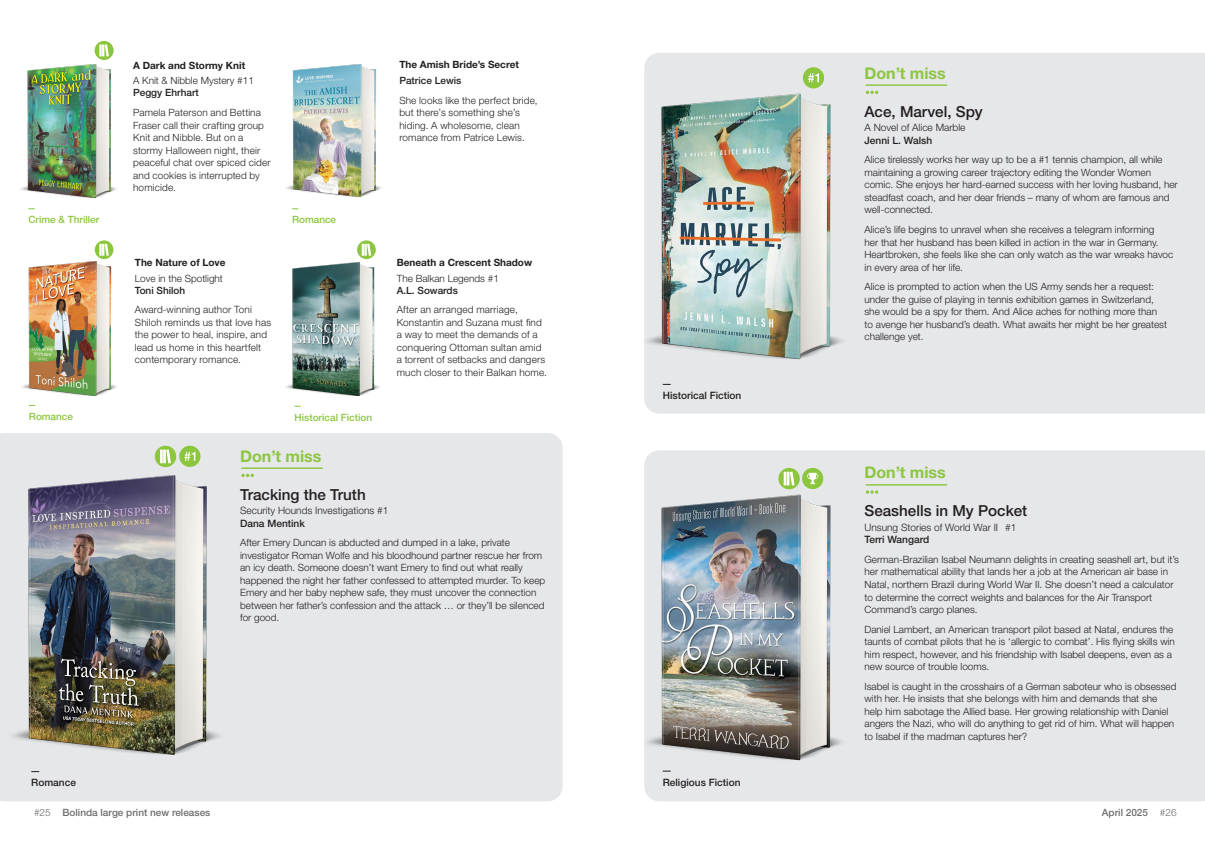
<style>
.page{position:relative;width:1205px;height:851px;background:#fff}
.page>*{position:absolute;margin:0;border:0;box-sizing:border-box;transform-origin:0 0}
.t1{font:700 16px "Helvetica Neue LT Std";color:#8bc63e}
.Box_-_01_Heading{font:500 15.25px "Helvetica Neue LT Std";color:#231f20}
.Box___02_Subtitle_series{font:300 10.12px "Helvetica Neue LT Std";color:#231f20}
._05-GENRE___MONTH{font:500 10.12px "Helvetica Neue LT Std";color:#231f20}
.Box_-_03_Author{font:500 10.12px "Helvetica Neue LT Std";color:#231f20}
.Box_-_04_Teaser{font:300 10px/12.5px "Helvetica Neue LT Std";color:#231f20}
._04_-_Teaser{font:300 10px/12.5px "Helvetica Neue LT Std";letter-spacing:.015em;color:#231f20}
._01_-_Title{font:700 10px "Helvetica Neue LT Std";color:#231f20}
._02_-_Subtitle_series{font:300 10px "Helvetica Neue LT Std";color:#231f20}
._03_-_Author{font:500 10px "Helvetica Neue LT Std";color:#231f20}
.Month{font:500 10px "Helvetica Neue LT Std";color:#8bc63e}
.t2{font:500 10px "Helvetica Neue LT Std";color:#6c6d70}
.s1{font-weight:300}
</style>
<div class="page">
<img style="left:286px;top:63px;width:96px;height:135px">
<img style="left:22px;top:259px;width:95px;height:138px">
<img style="left:21px;top:63px;width:96px;height:136px">
<img style="left:286px;top:259px;width:94px;height:138px">
<div style="left:0;top:433px;width:562px;height:368px;background:#e6e7e9"></div>
<hr style="left:241px;top:467px;width:82px;height:2px;background:#8bc63e">
<svg style="left:241px;top:473px;width:13px;height:4px"></svg>
<img style="left:0;top:469px;width:239px;height:291px">
<div style="left:95px;top:41px;width:18px;height:19px;background:#8bc63e;border-radius:50%"></div>
<svg style="left:99px;top:44px;width:10px;height:12px"></svg>
<svg style="left:357px;top:240px;width:19px;height:19px"></svg>
<svg style="left:362px;top:244px;width:9px;height:12px"></svg>
<svg style="left:95px;top:240px;width:18px;height:19px"></svg>
<svg style="left:99px;top:244px;width:10px;height:12px"></svg>
<svg style="left:179px;top:445px;width:21px;height:22px"></svg>
<svg style="left:184px;top:452px;width:11px;height:8px"></svg>
<div style="left:155px;top:445px;width:21px;height:22px;background:#8bc63e;border-radius:50%"></div>
<hr style="left:160px;top:449px;width:3px;height:14px;background:#fff">
<hr style="left:163px;top:449px;width:3px;height:14px;background:#fff">
<svg style="left:166px;top:449px;width:5px;height:14px"></svg>
<div style="left:644px;top:53px;width:561px;height:360px;background:#e6e7e9"></div>
<div style="left:644px;top:450px;width:561px;height:351px;background:#e6e7e9"></div>
<hr style="left:866px;top:84px;width:81px;height:2px;background:#8bc63e">
<svg style="left:866px;top:91px;width:12px;height:3px"></svg>
<hr style="left:866px;top:484px;width:81px;height:1px;background:#8bc63e">
<svg style="left:866px;top:490px;width:12px;height:3px"></svg>
<img style="left:644px;top:489px;width:217px;height:276px">
<img style="left:644px;top:89px;width:217px;height:276px">
<div style="left:803px;top:67px;width:21px;height:21px;background:#8bc63e;border-radius:50%"></div>
<svg style="left:808px;top:73px;width:11px;height:9px"></svg>
<svg style="left:778px;top:468px;width:22px;height:21px"></svg>
<svg style="left:784px;top:471px;width:10px;height:14px"></svg>
<div style="left:802px;top:468px;width:21px;height:21px;background:#8bc63e;border-radius:50%"></div>
<svg style="left:807px;top:472px;width:11px;height:12px"></svg>
<p class="Month" style="left:28px;top:214px;width:72px">Crime &amp; Thriller</p>
<p class="_01_-_Title" style="left:133px;top:59px;width:114px">A Dark and Stormy Knit</p>
<p class="_02_-_Subtitle_series" style="left:133px;top:75px;width:122px">A Knit &amp; Nibble Mystery #11</p>
<p class="_03_-_Author" style="left:133px;top:87px;width:67px">Peggy Ehrhart</p>
<p class="_04_-_Teaser" style="left:133px;top:106px;width:139px">Pamela Paterson and Bettina<br>Fraser call their crafting group<br>Knit and Nibble. But on a stormy Halloween night, their peaceful chat over spiced cider and cookies is interrupted by homicide.</p>
<p class="_01_-_Title" style="left:135px;top:256px;width:92px">The Nature of Love</p>
<p class="_02_-_Subtitle_series" style="left:135px;top:272px;width:89px">Love in the Spotlight</p>
<p class="_03_-_Author" style="left:135px;top:284px;width:52px">Toni Shiloh</p>
<p class="_04_-_Teaser" style="left:135px;top:303px;width:138px">Award-winning author Toni<br>Shiloh reminds us that love has the power to heal, inspire, and lead us home in this heartfelt contemporary romance.</p>
<p class="Month" style="left:292px;top:214px;width:46px">Romance</p>
<p class="_01_-_Title" style="left:399px;top:59px;width:121px">The Amish Bride’s Secret</p>
<p class="_03_-_Author" style="left:399px;top:74px;width:64px">Patrice Lewis</p>
<p class="_04_-_Teaser" style="left:399px;top:94px;width:140px">She looks like the perfect bride, but there’s something she’s hiding. A wholesome, clean romance from Patrice Lewis.</p>
<p class="_01_-_Title" style="left:397px;top:256px;width:137px">Beneath a Crescent Shadow</p>
<p class="_02_-_Subtitle_series" style="left:397px;top:272px;width:104px">The Balkan Legends #1</p>
<p class="_03_-_Author" style="left:397px;top:284px;width:63px">A.L. Sowards</p>
<p class="_04_-_Teaser" style="left:397px;top:303px;width:152px">After an arranged marriage,<br>Konstantin and Suzana must find a way to meet the demands of a conquering Ottoman sultan amid a torrent of setbacks and dangers much closer to their Balkan home.</p>
<p class="t1" style="left:864px;top:63px;width:83px">Don’t miss</p>
<p class="Box_-_01_Heading" style="left:864px;top:102px;width:120px">Ace, Marvel, Spy</p>
<p class="Box___02_Subtitle_series" style="left:864px;top:121px;width:103px">A Novel of Alice Marble</p>
<p class="Box_-_03_Author" style="left:864px;top:134px;width:69px">Jenni L. Walsh</p>
<p class="Box_-_04_Teaser" style="left:864px;top:153px;width:315px">Alice tirelessly works her way up to be a #1 tennis champion, all while maintaining a growing career trajectory editing the Wonder Women comic. She enjoys her hard-earned success with her loving husband, her steadfast coach, and her dear friends – many of whom are famous and well-connected.</p>
<p class="Box_-_04_Teaser" style="left:864px;top:223px;width:310px">Alice’s life begins to unravel when she receives a telegram informing<br>her that her husband has been killed in action in the war in Germany.<br>Heartbroken, she feels like she can only watch as the war wreaks havoc in every area of her life.</p>
<p class="Box_-_04_Teaser" style="left:864px;top:280px;width:304px">Alice is prompted to action when the US Army sends her a request: under the guise of playing in tennis exhibition games in Switzerland, she would be a spy for them. And Alice aches for nothing more than to avenge her husband’s death. What awaits her might be her greatest challenge yet.</p>
<p class="_05-GENRE___MONTH" style="left:663px;top:389px;width:80px">Historical Fiction</p>
<p class="Month" style="left:29px;top:410px;width:46px">Romance</p>
<p class="Month" style="left:294px;top:411px;width:79px">Historical Fiction</p>
<h1 class="t1" style="left:240px;top:446px;width:83px">Don’t miss</h1>
<p class="Box_-_01_Heading" style="left:240px;top:485px;width:127px">Tracking the Truth</p>
<p class="Box___02_Subtitle_series" style="left:240px;top:504px;width:150px">Security Hounds Investigations #1</p>
<p class="Box_-_03_Author" style="left:240px;top:517px;width:66px">Dana Mentink</p>
<p class="Box_-_04_Teaser" style="left:240px;top:536px;width:307px">After Emery Duncan is abducted and dumped in a lake, private investigator Roman Wolfe and his bloodhound partner rescue her from an icy death. Someone doesn’t want Emery to find out what really happened the night her father confessed to attempted murder. To keep Emery and her baby nephew safe, they must uncover the connection between her father’s confession and the attack … or they’ll be silenced for good.</p>
<p class="t1" style="left:864px;top:462px;width:83px">Don’t miss</p>
<p class="Box_-_01_Heading" style="left:864px;top:501px;width:164px">Seashells in My Pocket</p>
<p class="Box___02_Subtitle_series" style="left:864px;top:520px;width:153px">Unsung Stories of World War II #1</p>
<p class="Box_-_03_Author" style="left:864px;top:533px;width:66px">Terri Wangard</p>
<p class="Box_-_04_Teaser" style="left:864px;top:553px;width:316px">German-Brazilian Isabel Neumann delights in creating seashell art, but it’s her mathematical ability that lands her a job at the American air base in Natal, northern Brazil during World War II. She doesn’t need a calculator to determine the correct weights and balances for the Air Transport Command’s cargo planes.</p>
<p class="Box_-_04_Teaser" style="left:864px;top:622px;width:312px">Daniel Lambert, an American transport pilot based at Natal, endures the taunts of combat pilots that he is ‘allergic to combat’. His flying skills win him respect, however, and his friendship with Isabel deepens, even as a new source of trouble looms.</p>
<p class="Box_-_04_Teaser" style="left:864px;top:679px;width:313px">Isabel is caught in the crosshairs of a German saboteur who is obsessed with her. He insists that she belongs with him and demands that she help him sabotage the Allied base. Her growing relationship with Daniel angers the Nazi, who will do anything to get rid of him. What will happen to Isabel if the madman captures her?</p>
<p class="_05-GENRE___MONTH" style="left:31px;top:776px;width:46px">Romance</p>
<p class="_05-GENRE___MONTH" style="left:663px;top:776px;width:79px">Religious Fiction</p>
<p class="t2" style="left:34px;top:805px;width:178px"><span class="s1">#25</span> Bolinda large print new releases</p>
<p class="t2" style="left:1102px;top:805px;width:76px">April 2025 <span class="s1">#26</span></p>
</div>
